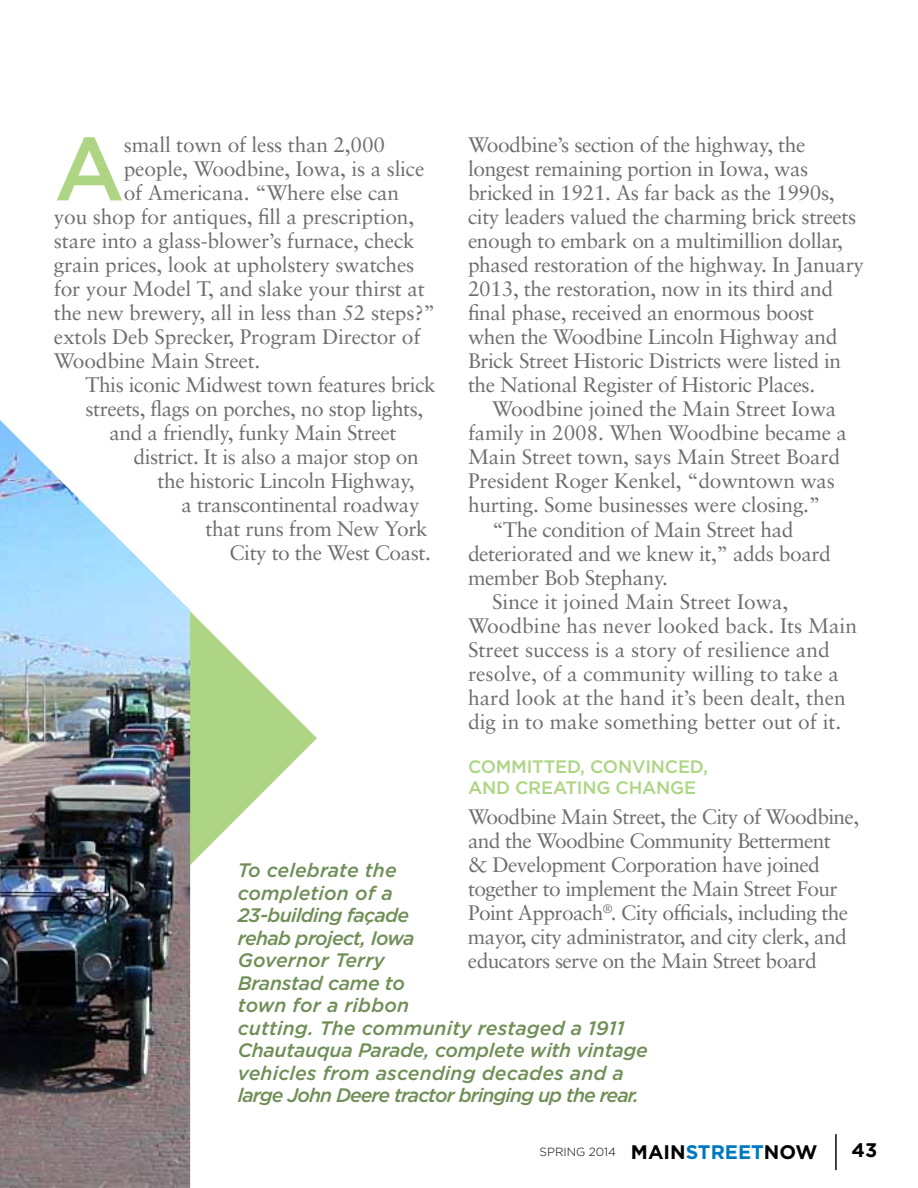
<style>
.page{position:relative;width:918px;height:1188px;background:#fff}
.page>*{position:absolute;margin:0;border:0;box-sizing:border-box;transform-origin:0 0}
.t1{font:500 89.55px "Gotham";color:#add583}
.t2{font:21px/24px "Sabon";letter-spacing:-.02em;color:#6d6e71}
.t3{font:21px "Sabon";color:#6d6e71}
.t4{font:700 19.65px "Gotham";color:#0077c1}
.t5{font:700 19.65px "Gotham";color:#000}
.t6{font:italic 500 19.5px/22.5px "Gotham";letter-spacing:-.015em;color:#708f57}
.t7{font:500 18px "Gotham";letter-spacing:-.01em;color:#add583}
.t8{font:300 11.85px "Gotham HTF";color:#000}
.s1{font-family:"Gotham";font-weight:700;font-size:19.65px}
</style>
<div class="page">
<svg style="left:190px;top:611px;width:127px;height:346px"></svg>
<img style="left:0;top:420px;width:190px;height:768px">
<hr style="left:835px;top:1134px;width:2px;height:36px;background:#000">
<h1 class="t1" style="left:54px;top:118px;width:67px">A</h1>
<p class="t2" style="left:124px;top:133px;width:263px">small town of less than 2,000</p>
<p class="t2" style="left:468px;top:133px;width:397px">Woodbine’s section of the highway, the longest remaining portion in Iowa, was bricked in 1921. As far back as the 1990s, city leaders valued the charming brick streets enough to embark on a multimillion dollar, phased restoration of the highway. In January 2013, the restoration, now in its third and final phase, received an enormous boost when the Woodbine Lincoln Highway and Brick Street Historic Districts were listed in the National Register of Historic Places.</p>
<p class="t2" style="left:492px;top:397px;width:346px">Woodbine joined the Main Street Iowa</p>
<p class="t2" style="left:468px;top:421px;width:380px">family in 2008. When Woodbine became a</p>
<p class="t2" style="left:468px;top:445px;width:374px">Main Street town, says Main Street Board</p>
<p class="t2" style="left:468px;top:469px;width:369px">President Roger Kenkel, “downtown was</p>
<p class="t2" style="left:468px;top:493px;width:354px">hurting. Some businesses were closing.”</p>
<p class="t2" style="left:492px;top:517px;width:303px">“The condition of Main Street had</p>
<p class="t2" style="left:468px;top:541px;width:364px">deteriorated and we knew it,” adds board</p>
<p class="t2" style="left:468px;top:565px;width:202px">member Bob Stephany.</p>
<p class="t3" style="left:492px;top:589px;width:298px">Since it joined Main Street Iowa,</p>
<p class="t3" style="left:468px;top:613px;width:391px">Woodbine has never looked back. Its Main</p>
<p class="t3" style="left:468px;top:637px;width:363px">Street success is a story of resilience and</p>
<p class="t3" style="left:468px;top:661px;width:373px">resolve, of a community willing to take a</p>
<p class="t3" style="left:468px;top:685px;width:379px">hard look at the hand it’s been dealt, then</p>
<p class="t3" style="left:468px;top:709px;width:375px">dig in to make something better out of it.</p>
<p class="t7" style="left:468px;top:757px;width:41px">COMMITT</p>
<p class="t7" style="left:555px;top:757px;width:76px">ED, CONVINC</p>
<p class="t7" style="left:678px;top:757px;width:31px">ED,</p>
<p class="t7" style="left:468px;top:778px;width:110px">AN D CREATING</p>
<p class="t7" style="left:616px;top:778px;width:82px">CHANG E</p>
<p class="t2" style="left:468px;top:804px;width:393px">Woodbine Main Street, the City of Woodbine, and the Woodbine Community Betterment<br>&amp; Development Corporation have joined together to implement the Main Street Four Point Approach<sup>®</sup>. City officials, including the mayor, city administrator, and city clerk, and educators serve on the Main Street board</p>
<p class="t2" style="left:124px;top:157px;width:302px">people, Woodbine, Iowa, is a slice</p>
<p class="t2" style="left:124px;top:181px;width:277px">of Americana. “Where else can</p>
<p class="t2" style="left:54px;top:205px;width:362px">you shop for antiques, fill a prescription,</p>
<p class="t2" style="left:54px;top:229px;width:362px">stare into a glass-blower’s furnace, check</p>
<p class="t2" style="left:54px;top:253px;width:362px">grain prices, look at upholstery swatches</p>
<p class="t2" style="left:54px;top:277px;width:372px">for your Model T, and slake your thirst at</p>
<p class="t2" style="left:54px;top:301px;width:383px">the new brewery, all in less than 52 steps?”</p>
<p class="t2" style="left:54px;top:325px;width:368px">extols Deb Sprecker, Program Director of</p>
<p class="t2" style="left:54px;top:349px;width:208px">Woodbine Main Street.</p>
<p class="t2" style="left:85px;top:373px;width:352px">This iconic Midwest town features brick</p>
<p class="t2" style="left:85px;top:397px;width:339px">streets, flags on porches, no stop lights,</p>
<p class="t2" style="left:110px;top:421px;width:288px">and a friendly, funky Main Street</p>
<p class="t2" style="left:134px;top:445px;width:287px">district. It is also a major stop on</p>
<p class="t2" style="left:158px;top:469px;width:259px">the historic Lincoln Highway,</p>
<p class="t2" style="left:182px;top:493px;width:240px">a transcontinental roadway</p>
<p class="t2" style="left:206px;top:517px;width:224px">that runs from New York</p>
<p class="t2" style="left:230px;top:541px;width:203px">City to the West Coast.</p>
<p class="t6" style="left:238px;top:859px;width:412px">To celebrate the<br>completion of a<br>23-building façade<br>rehab project, Iowa<br>Governor Terry<br>Branstad came to<br>town for a ribbon<br>cutting. The community restaged a 1911<br>Chautauqua Parade, complete with vintage vehicles from ascending decades and a large John Deere tractor bringing up the rear.</p>
<p class="t8" style="left:540px;top:1146px;width:122px">Spring 2014 <span class="s1">MAIN</span></p>
<p class="t4" style="left:686px;top:1140px;width:27px">STREET</p>
<p class="t5" style="left:764px;top:1140px;width:55px">NOW</p>
<p class="t5" style="left:852px;top:1139px;width:27px">43</p>
</div>
